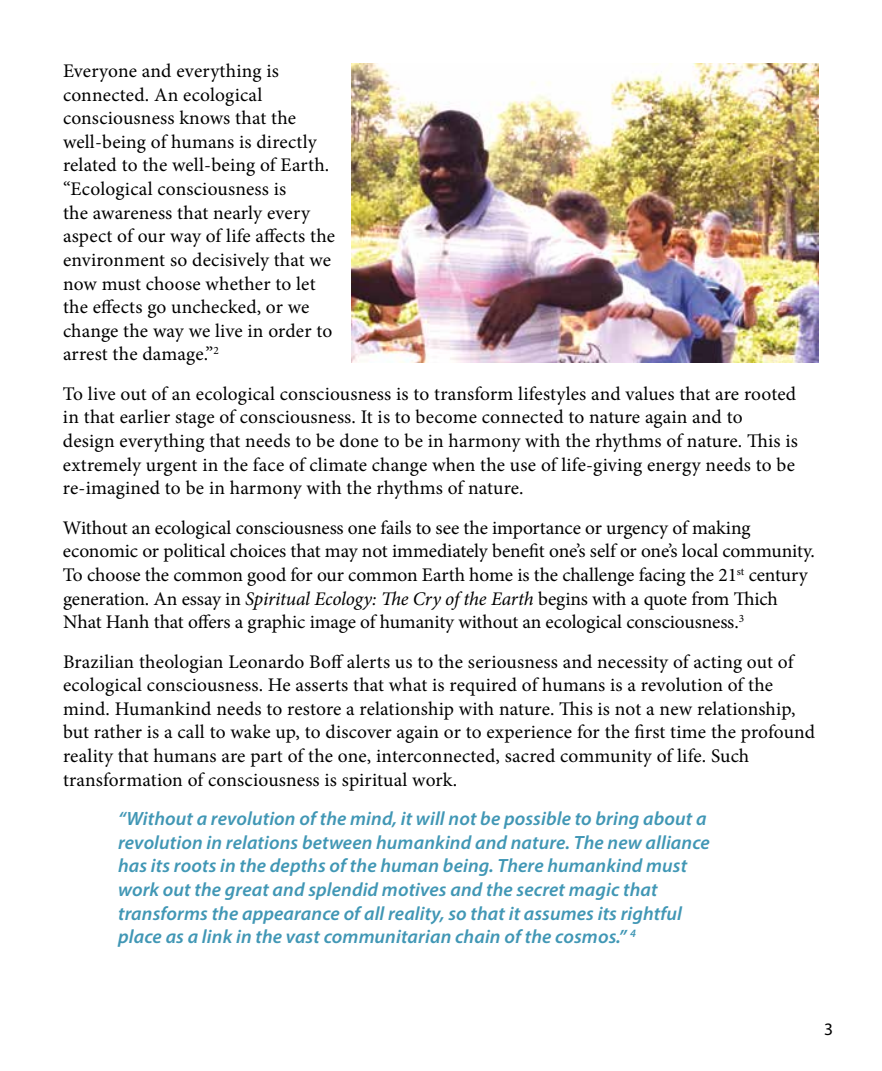
<style>
.page{position:relative;width:882px;height:1071px;background:#fff}
.page>*{position:absolute;margin:0;border:0;box-sizing:border-box;transform-origin:0 0}
.t1{font:19.25px/23.6px "Minion Pro";letter-spacing:.005em;color:#000}
.t2{font:italic 600 19.25px/23.6px "Myriad Pro";letter-spacing:.005em;color:#4197b5}
.t3{font:17.5px "Myriad Pro";color:#000}
.s1{font-style:italic}
</style>
<div class="page">
<img style="left:352px;top:63px;width:467px;height:300px">
<p class="t1" style="left:63px;top:59px;width:274px">Everyone and everything is connected. An ecological consciousness knows that the well-being of humans is directly related to the well-being of Earth. “Ecological consciousness is<br>the awareness that nearly every aspect of our way of life affects the environment so decisively that we now must choose whether to let the effects go unchecked, or we change the way we live in order to arrest the damage.”<sup>2</sup></p>
<p class="t1" style="left:63px;top:382px;width:737px">To live out of an ecological consciousness is to transform lifestyles and values that are rooted in that earlier stage of consciousness. It is to become connected to nature again and to design everything that needs to be done to be in harmony with the rhythms of nature. This is extremely urgent in the face of climate change when the use of life-giving energy needs to be re-imagined to be in harmony with the rhythms of nature.</p>
<p class="t1" style="left:63px;top:516px;width:753px">Without an ecological consciousness one fails to see the importance or urgency of making economic or political choices that may not immediately benefit one’s self or one’s local community.<br>To choose the common good for our common Earth home is the challenge facing the 21<sup>st</sup> century generation. An essay in <span class="s1">Spiritual Ecology: The Cry of the Earth</span> begins with a quote from Thich Nhat Hanh that offers a graphic image of humanity without an ecological consciousness.<sup>3</sup></p>
<p class="t1" style="left:63px;top:650px;width:754px">Brazilian theologian Leonardo Boff alerts us to the seriousness and necessity of acting out of ecological consciousness. He asserts that what is required of humans is a revolution of the mind. Humankind needs to restore a relationship with nature. This is not a new relationship, but rather is a call to wake up, to discover again or to experience for the first time the profound reality that humans are part of the one, interconnected, sacred community of life. Such transformation of consciousness is spiritual work.</p>
<p class="t2" style="left:118px;top:806px;width:593px">“Without a revolution of the mind, it will not be possible to bring about a revolution in relations between humankind and nature. The new alliance has its roots in the depths of the human being. There humankind must work out the great and splendid motives and the secret magic that transforms the appearance of all reality, so that it assumes its rightful place as a link in the vast communitarian chain of the cosmos.” <sup>4</sup></p>
<p class="t3" style="left:824px;top:1018px;width:10px">3</p>
</div>
